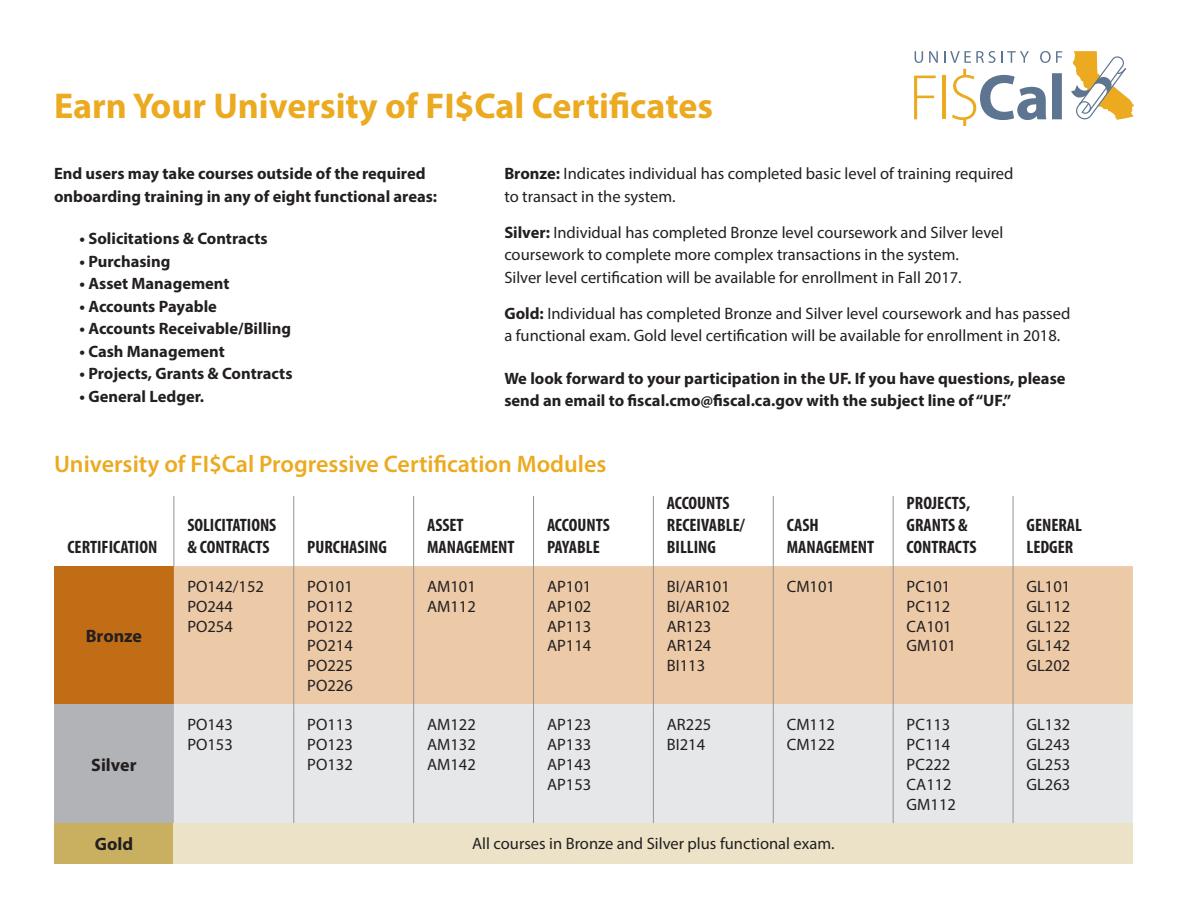
<style>
.page{position:relative;width:1188px;height:918px;background:#fff}
.page>*{position:absolute;margin:0;border:0;box-sizing:border-box;transform-origin:0 0}
.t1{font:700 36px "Myriad Pro";color:#ebaa20}
.t2{font:600 24px "Myriad Pro";color:#ebaa20}
.t3{font:700 condensed 18px/21.6px "Myriad Pro";color:#231f20}
.t4{font:700 18px "Myriad Pro";color:#231f20}
.t5{font:16.5px/19.8px "Myriad Pro";color:#231f20}
.t6{font:700 16.5px/22.5px "Myriad Pro";color:#231f20}
.s1{font-weight:700}
</style>
<div class="page">
<div style="left:54px;top:566px;width:120px;height:138px;background:#c16d15"></div>
<div style="left:174px;top:566px;width:959px;height:138px;background:#edcaa7"></div>
<div style="left:54px;top:704px;width:120px;height:119px;background:#b2b3b7"></div>
<div style="left:174px;top:704px;width:959px;height:119px;background:#e6e7e9"></div>
<div style="left:54px;top:823px;width:120px;height:41px;background:#c9b060"></div>
<div style="left:174px;top:823px;width:959px;height:41px;background:#ece2c7"></div>
<hr style="left:293px;top:566px;width:1px;height:138px;background:#919396">
<hr style="left:413px;top:566px;width:1px;height:138px;background:#919396">
<hr style="left:533px;top:566px;width:1px;height:138px;background:#919396">
<hr style="left:653px;top:566px;width:1px;height:138px;background:#919396">
<hr style="left:773px;top:566px;width:1px;height:138px;background:#919396">
<hr style="left:893px;top:566px;width:1px;height:138px;background:#919396">
<hr style="left:1013px;top:566px;width:1px;height:138px;background:#919396">
<hr style="left:293px;top:704px;width:1px;height:119px;background:#919396">
<hr style="left:413px;top:704px;width:1px;height:119px;background:#919396">
<hr style="left:533px;top:704px;width:1px;height:119px;background:#919396">
<hr style="left:653px;top:704px;width:1px;height:119px;background:#919396">
<hr style="left:773px;top:704px;width:1px;height:119px;background:#919396">
<hr style="left:893px;top:704px;width:1px;height:119px;background:#919396">
<hr style="left:1013px;top:704px;width:1px;height:119px;background:#919396">
<hr style="left:174px;top:496px;width:1px;height:70px;background:#919396">
<hr style="left:293px;top:496px;width:1px;height:70px;background:#919396">
<hr style="left:413px;top:496px;width:1px;height:70px;background:#919396">
<hr style="left:533px;top:496px;width:1px;height:70px;background:#919396">
<hr style="left:653px;top:496px;width:1px;height:70px;background:#919396">
<hr style="left:773px;top:496px;width:1px;height:70px;background:#919396">
<hr style="left:893px;top:496px;width:1px;height:70px;background:#919396">
<hr style="left:1013px;top:496px;width:1px;height:70px;background:#919396">
<svg style="left:914px;top:76px;width:22px;height:43px"></svg>
<hr style="left:942px;top:76px;width:4px;height:43px;background:#ebaa20">
<svg style="left:952px;top:69px;width:110px;height:57px"></svg>
<svg style="left:915px;top:51px;width:8px;height:12px"></svg>
<svg style="left:929px;top:51px;width:9px;height:12px"></svg>
<svg style="left:944px;top:51px;width:51px;height:12px"></svg>
<svg style="left:1001px;top:51px;width:28px;height:12px"></svg>
<svg style="left:1040px;top:51px;width:22px;height:12px"></svg>
<svg style="left:1071px;top:51px;width:63px;height:69px"></svg>
<p class="t1" style="left:54px;top:82px;width:661px">Earn Your University of FI$Cal Certificates</p>
<p class="t6" style="left:54px;top:162px;width:385px">End users may take courses outside of the required onboarding training in any of eight functional areas:</p>
<p class="t6" style="left:80px;top:227px;width:190px">• Solicitations &amp; Contracts</p>
<p class="t6" style="left:80px;top:249px;width:92px">• Purchasing</p>
<p class="t6" style="left:80px;top:272px;width:152px">• Asset Management</p>
<p class="t6" style="left:80px;top:294px;width:139px">• Accounts Payable</p>
<p class="t6" style="left:80px;top:317px;width:213px">• Accounts Receivable/Billing</p>
<p class="t6" style="left:80px;top:339px;width:147px">• Cash Management</p>
<p class="t6" style="left:80px;top:362px;width:215px">• Projects, Grants &amp; Contracts</p>
<p class="t6" style="left:80px;top:384px;width:126px">• General Ledger.</p>
<p class="t5" style="left:504px;top:162px;width:511px;line-height:22.5px"><span class="s1">Bronze:</span> Indicates individual has completed basic level of training required to transact in the system.</p>
<p class="t5" style="left:504px;top:221px;width:501px;line-height:22.5px"><span class="s1">Silver:</span> Individual has completed Bronze level coursework and Silver level coursework to complete more complex transactions in the system.<br>Silver level certification will be available for enrollment in Fall 2017.</p>
<p class="t5" style="left:504px;top:302px;width:568px;line-height:22.5px"><span class="s1">Gold:</span> Individual has completed Bronze and Silver level coursework and has passed a functional exam. Gold level certification will be available for enrollment in 2018.</p>
<p class="t6" style="left:504px;top:366px;width:563px">We look forward to your participation in the UF. If you have questions, please send an email to fiscal.cmo@fiscal.ca.gov with the subject line of “UF.”</p>
<p class="t2" style="left:54px;top:449px;width:554px">University of FI$Cal Progressive Certification Modules</p>
<p class="t3" style="left:68px;top:535px;width:91px">CERTIFICATION</p>
<p class="t3" style="left:187px;top:514px;width:91px">SOLICITATIONS &amp; CONTRACTS</p>
<p class="t3" style="left:307px;top:535px;width:81px">PURCHASING</p>
<p class="t3" style="left:427px;top:514px;width:89px">ASSET<br>MANAGEMENT</p>
<p class="t3" style="left:547px;top:514px;width:64px">ACCOUNTS<br>PAYABLE</p>
<p class="t3" style="left:667px;top:492px;width:79px">ACCOUNTS<br>RECEIVABLE/<br>BILLING</p>
<p class="t3" style="left:787px;top:514px;width:89px">CASH<br>MANAGEMENT</p>
<p class="t3" style="left:907px;top:492px;width:71px">PROJECTS,<br>GRANTS &amp;<br>CONTRACTS</p>
<p class="t3" style="left:1027px;top:514px;width:57px">GENERAL<br>LEDGER</p>
<p class="t4" style="left:86px;top:624px;width:58px">Bronze</p>
<p class="t4" style="left:91px;top:753px;width:47px">Silver</p>
<p class="t5" style="left:187px;top:576px;width:78px">PO142/152<br>PO244<br>PO254</p>
<p class="t5" style="left:307px;top:576px;width:47px;text-align:justify">PO101<br>PO112<br>PO122<br>PO214<br>PO225<br>PO226</p>
<p class="t5" style="left:427px;top:576px;width:50px">AM101<br>AM112</p>
<p class="t5" style="left:547px;top:576px;width:46px;text-align:justify">AP101<br>AP102<br>AP113<br>AP114</p>
<p class="t5" style="left:667px;top:576px;width:64px">BI/AR101<br>BI/AR102<br>AR123<br>AR124<br>BI113</p>
<p class="t5" style="left:787px;top:576px;width:50px">CM101</p>
<p class="t5" style="left:907px;top:576px;width:51px">PC101<br>PC112<br>CA101<br>GM101</p>
<p class="t5" style="left:1027px;top:576px;width:45px;text-align:justify">GL101<br>GL112<br>GL122<br>GL142<br>GL202</p>
<p class="t5" style="left:187px;top:715px;width:47px">PO143<br>PO153</p>
<p class="t5" style="left:307px;top:715px;width:47px;text-align:justify">PO113<br>PO123<br>PO132</p>
<p class="t5" style="left:427px;top:715px;width:50px;text-align:justify">AM122<br>AM132<br>AM142</p>
<p class="t5" style="left:547px;top:715px;width:46px;text-align:justify">AP123<br>AP133<br>AP143<br>AP153</p>
<p class="t5" style="left:667px;top:715px;width:46px">AR225<br>BI214</p>
<p class="t5" style="left:787px;top:715px;width:50px">CM112<br>CM122</p>
<p class="t5" style="left:907px;top:715px;width:51px">PC113<br>PC114<br>PC222<br>CA112<br>GM112</p>
<p class="t5" style="left:1027px;top:715px;width:45px;text-align:justify">GL132<br>GL243<br>GL253<br>GL263</p>
<p class="t4" style="left:95px;top:832px;width:40px">Gold</p>
<p class="t5" style="left:472px;top:833px;width:364px">All courses in Bronze and Silver plus functional exam.</p>
</div>
